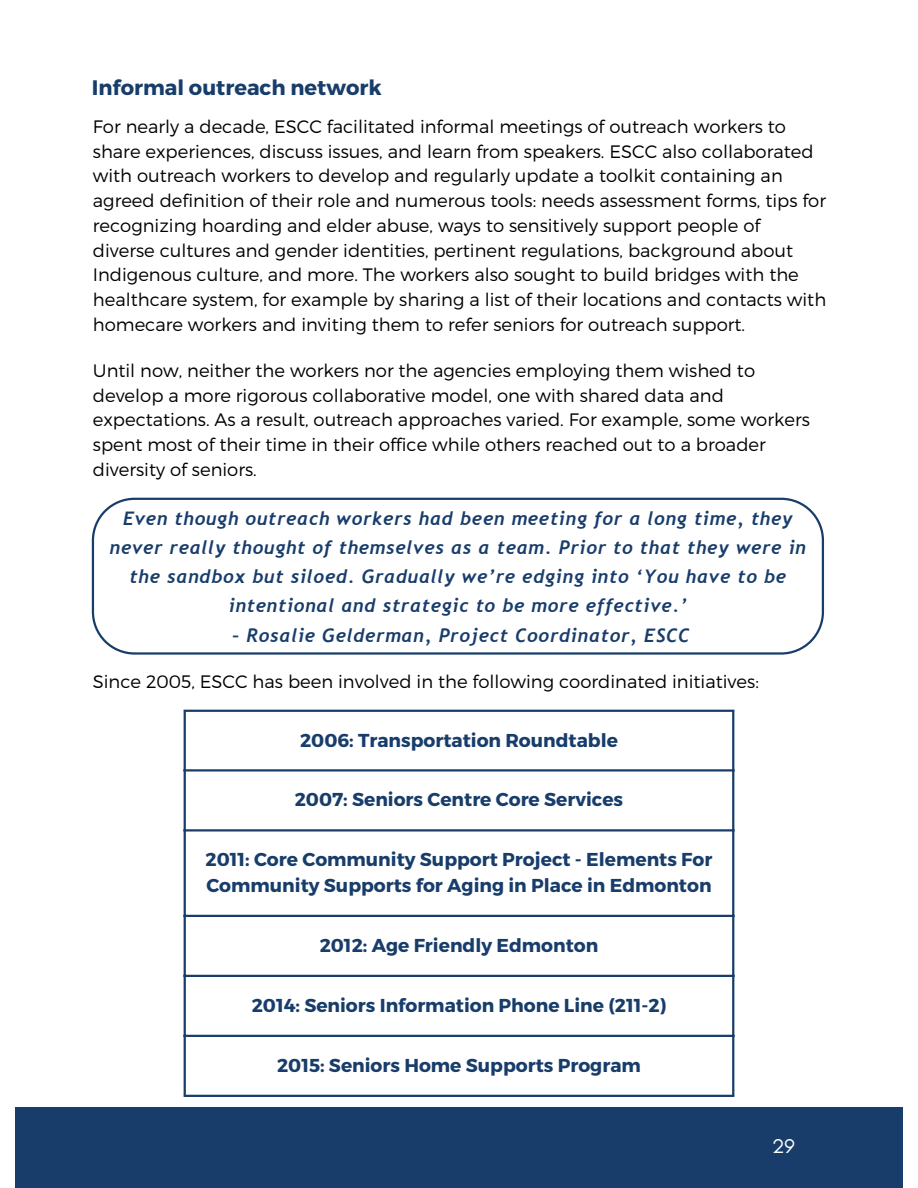
<style>
.page{position:relative;width:918px;height:1188px;background:#fff}
.page>*{position:absolute;margin:0;border:0;box-sizing:border-box;transform-origin:0 0}
.t1{font:700 21px "Montserrat";color:#183d6b}
.t2{font:20.25px "Glacial Indifference";color:#fff}
.t3{font:italic 700 18.75px/29.2px "Trebuchet";letter-spacing:.04em;color:#183d6b;text-align:center}
.t4{font:700 18.75px/25.8px "Montserrat";color:#183d6b}
.t5{font:300 18px/24.8px "Montserrat";color:#000}
</style>
<div class="page">
<svg style="left:92px;top:498px;width:732px;height:157px"></svg>
<hr style="left:184px;top:712px;width:2px;height:383px;background:#183d6b">
<hr style="left:732px;top:712px;width:2px;height:383px;background:#183d6b">
<hr style="left:184px;top:710px;width:550px;height:2px;background:#183d6b">
<hr style="left:184px;top:769px;width:550px;height:3px;background:#183d6b">
<hr style="left:184px;top:829px;width:550px;height:3px;background:#183d6b">
<hr style="left:184px;top:915px;width:550px;height:2px;background:#183d6b">
<hr style="left:184px;top:975px;width:550px;height:2px;background:#183d6b">
<hr style="left:184px;top:1035px;width:550px;height:2px;background:#183d6b">
<hr style="left:184px;top:1095px;width:550px;height:2px;background:#183d6b">
<div style="left:15px;top:1107px;width:888px;height:81px;background:#183d6b"></div>
<p class="t1" style="left:92px;top:74px;width:291px">Informal outreach network</p>
<p class="t5" style="left:93px;top:113px;width:735px">For nearly a decade, ESCC facilitated informal meetings of outreach workers to share experiences, discuss issues, and learn from speakers. ESCC also collaborated with outreach workers to develop and regularly update a toolkit containing an agreed definition of their role and numerous tools: needs assessment forms, tips for recognizing hoarding and elder abuse, ways to sensitively support people of diverse cultures and gender identities, pertinent regulations, background about Indigenous culture, and more. The workers also sought to build bridges with the healthcare system, for example by sharing a list of their locations and contacts with homecare workers and inviting them to refer seniors for outreach support.</p>
<p class="t5" style="left:93px;top:357px;width:718px">Until now, neither the workers nor the agencies employing them wished to develop a more rigorous collaborative model, one with shared data and expectations. As a result, outreach approaches varied. For example, some workers spent most of their time in their office while others reached out to a broader diversity of seniors.</p>
<p class="t3" style="left:110px;top:503px;width:698px">Even though outreach workers had been meeting for a long time, they never really thought of themselves as a team. Prior to that they were in the sandbox but siloed. Gradually we’re edging into ‘You have to be intentional and strategic to be more effective.’</p>
<p class="t3" style="left:232px;top:620px;width:459px">– Rosalie Gelderman, Project Coordinator, ESCC</p>
<p class="t5" style="left:93px;top:668px;width:668px">Since 2005, ESCC has been involved in the following coordinated initiatives:</p>
<p class="t4" style="left:300px;top:726px;width:319px">2006: Transportation Roundtable</p>
<p class="t4" style="left:295px;top:786px;width:330px">2007: Seniors Centre Core Services</p>
<p class="t4" style="left:206px;top:846px;width:508px">2011: Core Community Support Project - Elements For<br>Community Supports for Aging in Place in Edmonton</p>
<p class="t4" style="left:320px;top:931px;width:280px">2012: Age Friendly Edmonton</p>
<p class="t4" style="left:252px;top:991px;width:416px">2014: Seniors Information Phone Line (211-2)</p>
<p class="t4" style="left:277px;top:1051px;width:365px">2015: Seniors Home Supports Program</p>
<p class="t2" style="left:772px;top:1133px;width:24px">29</p>
</div>
